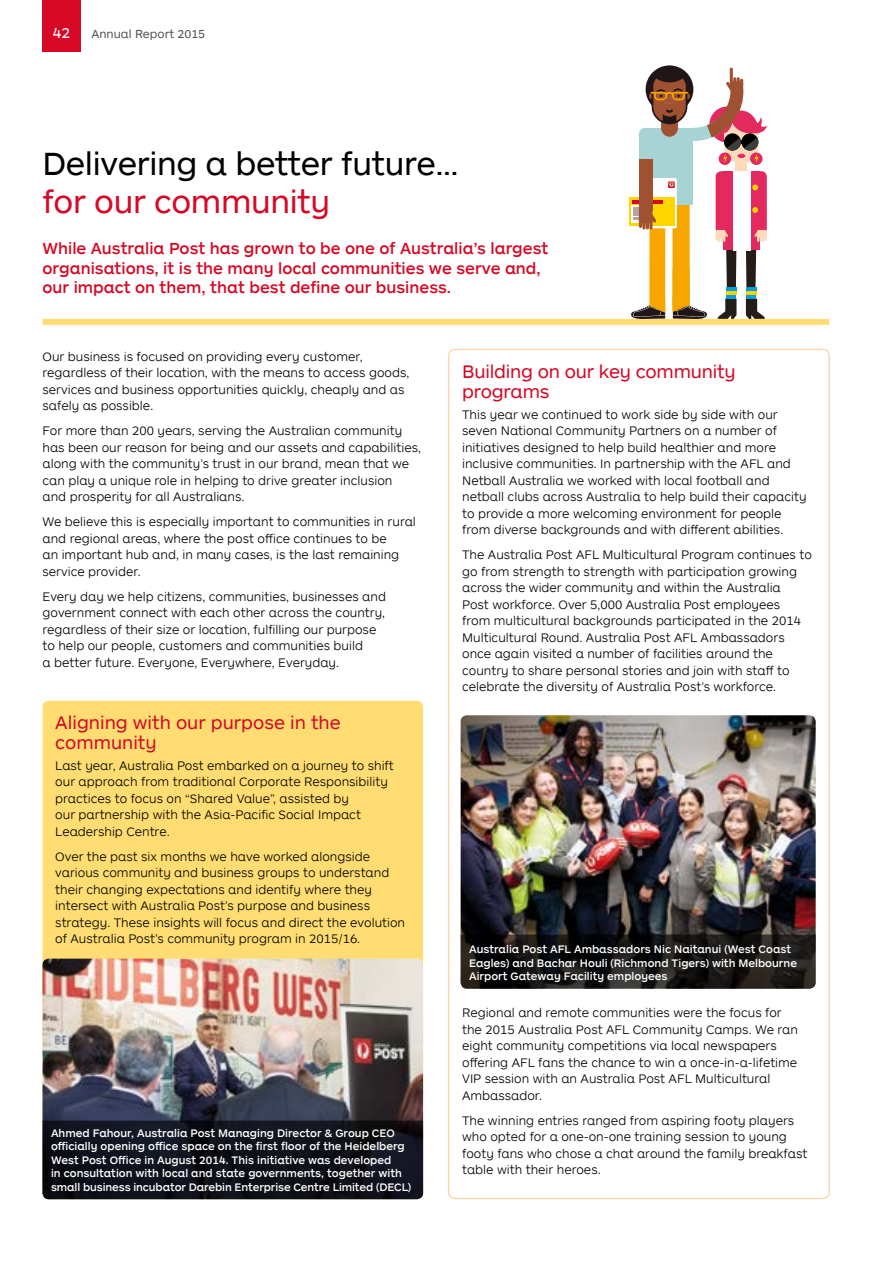
<style>
.page{position:relative;width:893px;height:1263px;background:#fff}
.page>*{position:absolute;margin:0;border:0;box-sizing:border-box;transform-origin:0 0}
.t1{font:33px "AP Letter";letter-spacing:-.01em;color:#000}
.t2{font:33px "AP Letter";letter-spacing:-.01em;color:#d70825}
.t3{font:18.75px/20.2px "AP Letter";letter-spacing:-.005em;color:#d70825}
.t4{font:500 16.5px/19.8px "AP Letter";color:#d70825}
.t5{font:15px "AP Letter";color:#fff}
.t6{font:300 12.75px/16.5px "AP Letter";color:#000}
.t7{font:12px "AP Letter";color:#575756}
.t8{font:500 11.25px/13.5px "AP Letter";color:#fff}
</style>
<div class="page">
<div style="left:43px;top:319px;width:786px;height:6px;background:#ffdd72"></div>
<hr style="left:730px;top:68px;width:3px;height:18px;background:#a05131;border-radius:2px">
<div style="left:646px;top:65px;width:47px;height:48px;background:#211617;border-radius:50%"></div>
<svg style="left:629px;top:77px;width:138px;height:242px"></svg>
<div style="left:639px;top:160px;width:13px;height:51px;background:#a05131"></div>
<div style="left:448px;top:349px;width:382px;height:850px;border:2px solid #fcd7b0;border-radius:6px"></div>
<img style="left:461px;top:715px;width:355px;height:219px">
<svg style="left:461px;top:934px;width:355px;height:55px;background:#181715"></svg>
<div style="left:43px;top:701px;width:380px;height:498px;background:#ffdd72;border-radius:6px"></div>
<img style="left:43px;top:958px;width:380px;height:163px">
<svg style="left:43px;top:1121px;width:380px;height:78px;background:#0f111a"></svg>
<div style="left:43px;top:0;width:38px;height:51px;background:#d70825"></div>
<p class="t5" style="left:53px;top:23px;width:19px">42</p>
<p class="t7" style="left:91px;top:26px;width:115px">Annual Report 2015</p>
<h1 class="t1" style="left:43px;top:143px;width:418px">Delivering a better future…</h1>
<h1 class="t2" style="left:43px;top:180px;width:289px">for our community</h1>
<p class="t4" style="left:43px;top:237px;width:507px">While Australia Post has grown to be one of Australia’s largest organisations, it is the many local communities we serve and, our impact on them, that best define our business.</p>
<p class="t6" style="left:43px;top:348px;width:368px">Our business is focused on providing every customer, regardless of their location, with the means to access goods, services and business opportunities quickly, cheaply and as safely as possible.</p>
<p class="t6" style="left:43px;top:422px;width:380px">For more than 200 years, serving the Australian community has been our reason for being and our assets and capabilities, along with the community’s trust in our brand, mean that we can play a unique role in helping to drive greater inclusion<br>and prosperity for all Australians.</p>
<p class="t6" style="left:43px;top:513px;width:375px">We believe this is especially important to communities in rural and regional areas, where the post office continues to be<br>an important hub and, in many cases, is the last remaining service provider.</p>
<p class="t6" style="left:43px;top:588px;width:345px">Every day we help citizens, communities, businesses and government connect with each other across the country, regardless of their size or location, fulfilling our purpose to help our people, customers and communities build<br>a better future. Everyone, Everywhere, Everyday.</p>
<h2 class="t3" style="left:55px;top:711px;width:287px">Aligning with our purpose in the community</h2>
<p class="t6" style="left:55px;top:756px;width:340px">Last year, Australia Post embarked on a journey to shift our approach from traditional Corporate Responsibility practices to focus on “Shared Value”, assisted by<br>our partnership with the Asia-Pacific Social Impact Leadership Centre.</p>
<p class="t6" style="left:55px;top:847px;width:351px">Over the past six months we have worked alongside various community and business groups to understand their changing expectations and identify where they intersect with Australia Post’s purpose and business strategy. These insights will focus and direct the evolution of Australia Post’s community program in 2015/16.</p>
<p class="t8" style="left:51px;top:1125px;width:362px">Ahmed Fahour, Australia Post Managing Director &amp; Group CEO officially opening office space on the first floor of the Heidelberg West Post Office in August 2014. This initiative was developed<br>in consultation with local and state governments, together with small business incubator Darebin Enterprise Centre Limited (DECL)</p>
<h2 class="t3" style="left:462px;top:360px;width:275px">Building on our key community programs</h2>
<p class="t6" style="left:462px;top:406px;width:346px">This year we continued to work side by side with our seven National Community Partners on a number of initiatives designed to help build healthier and more inclusive communities. In partnership with the AFL and Netball Australia we worked with local football and netball clubs across Australia to help build their capacity to provide a more welcoming environment for people from diverse backgrounds and with different abilities.</p>
<p class="t6" style="left:462px;top:546px;width:351px">The Australia Post AFL Multicultural Program continues to go from strength to strength with participation growing across the wider community and within the Australia<br>Post workforce. Over 5,000 Australia Post employees<br>from multicultural backgrounds participated in the 2014<br>Multicultural Round. Australia Post AFL Ambassadors once again visited a number of facilities around the country to share personal stories and join with staff to celebrate the diversity of Australia Post’s workforce.</p>
<p class="t8" style="left:469px;top:942px;width:329px">Australia Post AFL Ambassadors Nic Naitanui (West Coast<br>Eagles) and Bachar Houli (Richmond Tigers) with Melbourne<br>Airport Gateway Facility employees</p>
<p class="t6" style="left:462px;top:1004px;width:337px">Regional and remote communities were the focus for the 2015 Australia Post AFL Community Camps. We ran eight community competitions via local newspapers offering AFL fans the chance to win a once-in-a-lifetime VIP session with an Australia Post AFL Multicultural Ambassador.</p>
<p class="t6" style="left:462px;top:1112px;width:347px">The winning entries ranged from aspiring footy players who opted for a one-on-one training session to young footy fans who chose a chat around the family breakfast table with their heroes.</p>
</div>
